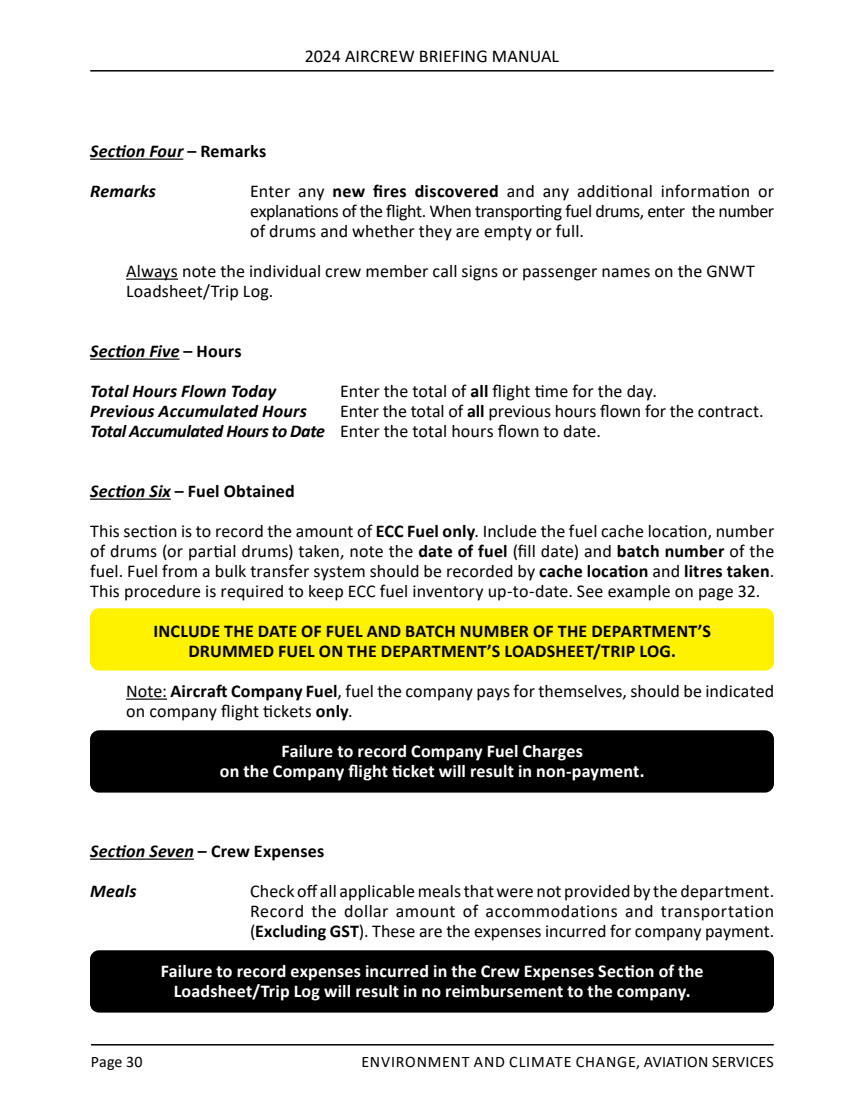
<style>
.page{position:relative;width:864px;height:1116px;background:#fff}
.page>*{position:absolute;margin:0;border:0;box-sizing:border-box;transform-origin:0 0}
.t1{font:18px/20px "Calibri";letter-spacing:.005em;color:#000;text-align:justify}
.t2{font:700 18px/20px "Calibri";letter-spacing:.01em;color:#fff;text-align:center}
.t3{font:700 18px/20px "Calibri";letter-spacing:.01em;color:#000;text-align:center}
.t4{font:italic 700 18px "Calibri";letter-spacing:.01em;color:#000}
.t5{font:16px "Calibri";letter-spacing:.04em;color:#000}
.s1{font-style:normal}
.s2{font-weight:700}
.s3{font-weight:700;font-style:italic}
.s4{font-style:italic}
</style>
<div class="page">
<hr style="left:91px;top:1044px;width:682px;height:2px;background:#000">
<hr style="left:91px;top:70px;width:682px;height:2px;background:#000">
<div style="left:90px;top:950px;width:684px;height:63px;background:#000;border-radius:9px"></div>
<div style="left:90px;top:730px;width:684px;height:63px;background:#000;border-radius:9px"></div>
<div style="left:90px;top:608px;width:684px;height:63px;background:#fff200;border-radius:9px"></div>
<hr style="left:90px;top:159px;width:93px;height:1px;background:#000">
<hr style="left:126px;top:279px;width:52px;height:1px;background:#000">
<hr style="left:90px;top:359px;width:90px;height:1px;background:#000">
<hr style="left:90px;top:499px;width:81px;height:1px;background:#000">
<hr style="left:126px;top:699px;width:41px;height:1px;background:#000">
<hr style="left:90px;top:859px;width:104px;height:1px;background:#000">
<p class="t1" style="left:305px;top:45px;width:256px">2024 AIRCREW BRIEFING MANUAL</p>
<p class="t4" style="left:90px;top:138px;width:178px">Section Four <span class="s1">– Remarks</span></p>
<p class="t4" style="left:90px;top:178px;width:67px">Remarks</p>
<p class="t1" style="left:250px;top:181px;width:526px">Enter any <span class="s2">new fires discovered</span> and any additional information or explanations of the flight. When transporting fuel drums, enter the number of drums and whether they are empty or full.</p>
<p class="t1" style="left:126px;top:261px;width:630px">Always note the individual crew member call signs or passenger names on the GNWT<br>Loadsheet/Trip Log.</p>
<p class="t4" style="left:90px;top:338px;width:153px">Section Five <span class="s1">– Hours</span></p>
<p class="t4" style="left:90px;top:378px;width:188px">Total Hours Flown Today</p>
<p class="t1" style="left:340px;top:381px;width:318px">Enter the total of <span class="s2">all</span> flight time for the day.</p>
<p class="t4" style="left:90px;top:398px;width:218px">Previous Accumulated Hours</p>
<p class="t1" style="left:90px;top:401px;width:675px;text-indent:250px">Enter the total of <span class="s2">all</span> previous hours flown for the contract.<br><span class="s3">Total Accumulated Hours to Date</span> Enter the total hours flown to date.</p>
<p class="t3" style="left:90px;top:481px;width:206px"><span class="s4">Section Six</span> – Fuel Obtained</p>
<p class="t1" style="left:90px;top:521px;width:686px">This section is to record the amount of <span class="s2">ECC Fuel only</span>. Include the fuel cache location, number of drums (or partial drums) taken, note the <span class="s2">date of fuel</span> (fill date) and <span class="s2">batch number</span> of the fuel. Fuel from a bulk transfer system should be recorded by <span class="s2">cache location</span> and <span class="s2">litres taken</span>.<br>This procedure is required to keep ECC fuel inventory up-to-date. See example on page 32.</p>
<p class="t3" style="left:154px;top:621px;width:559px">INCLUDE THE DATE OF FUEL AND BATCH NUMBER OF THE DEPARTMENT’S<br>DRUMMED FUEL ON THE DEPARTMENT’S LOADSHEET/TRIP LOG.</p>
<p class="t1" style="left:126px;top:681px;width:650px">Note: <span class="s2">Aircraft Company Fuel</span>, fuel the company pays for themselves, should be indicated on company flight tickets <span class="s2">only</span>.</p>
<p class="t2" style="left:220px;top:741px;width:426px">Failure to record Company Fuel Charges<br>on the Company flight ticket will result in non-payment.</p>
<p class="t3" style="left:90px;top:841px;width:236px"><span class="s4">Section Seven</span> – Crew Expenses</p>
<p class="t4" style="left:90px;top:878px;width:48px">Meals</p>
<p class="t1" style="left:250px;top:881px;width:526px">Check off all applicable meals that were not provided by the department.<br>Record the dollar amount of accommodations and transportation (<span class="s2">Excluding GST</span>). These are the expenses incurred for company payment.</p>
<p class="t2" style="left:161px;top:961px;width:544px">Failure to record expenses incurred in the Crew Expenses Section of the<br>Loadsheet/Trip Log will result in no reimbursement to the company.</p>
<p class="t5" style="left:91px;top:1050px;width:53px">Page 30</p>
<p class="t5" style="left:361px;top:1050px;width:414px">ENVIRONMENT AND CLIMATE CHANGE, AVIATION SERVICES</p>
</div>
